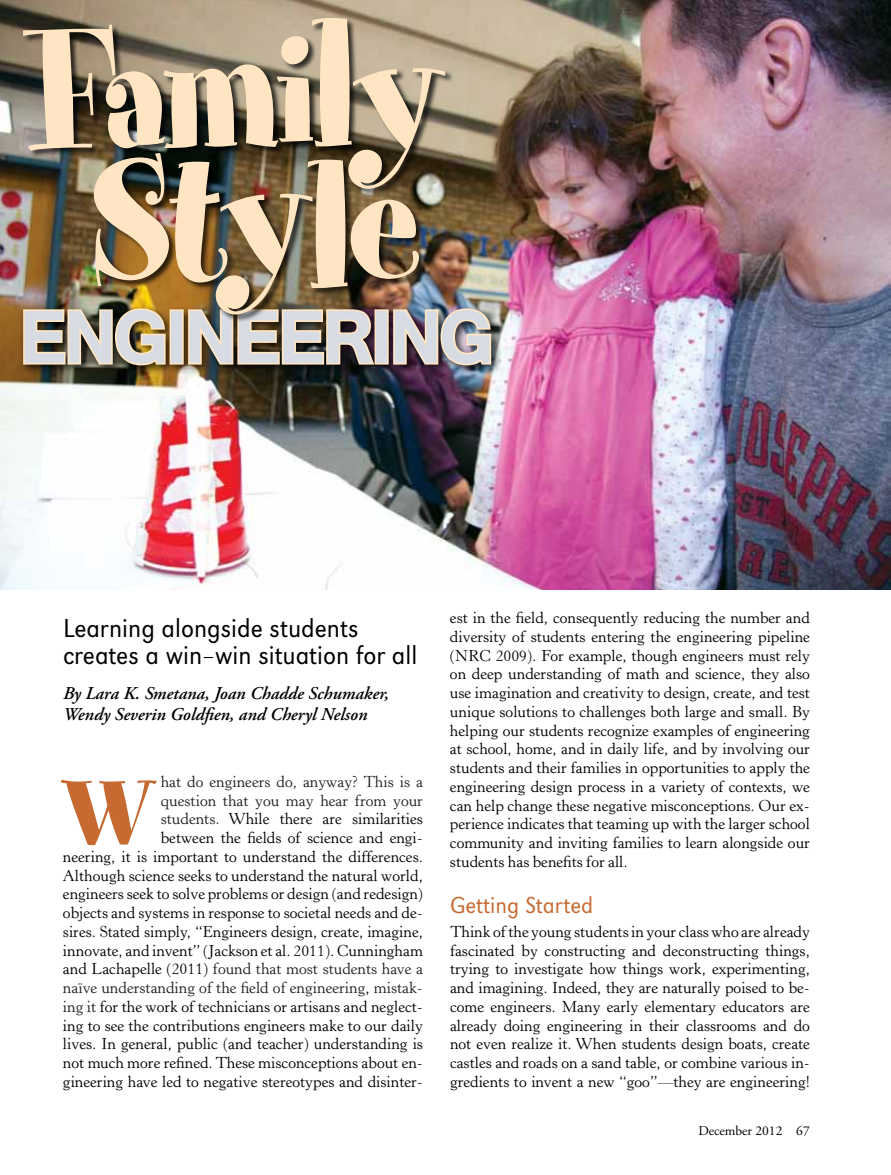
<style>
.page{position:relative;width:891px;height:1175px;background:#fff}
.page>*{position:absolute;margin:0;border:0;box-sizing:border-box;transform-origin:0 0}
.t1{font:192.45px "Spumoni LP";letter-spacing:-.02em;color:#ffe5c2}
.t2{font:105.6px "Spumoni LP";color:#c66a32}
.t3{font:700 92.7px "Tunga";letter-spacing:-.03em;color:#d7dce4}
.t4{font:27px/27px "URW Grotesk TOT Lig Nar";color:#000}
.t5{font:24px "URW Grotesk TOT Lig Nar";color:#c66a32}
.t6{font:italic 600 18px/21px "Adobe Garamond Pro";color:#000}
.t7{font:15.75px/18.8px "Horley Old Style MT Std";color:#000;text-align:justify}
.t8{font:13.5px "Adobe Garamond Pro";color:#000}
.s1{color:#231f20}
</style>
<div class="page">
<img style="left:0;top:0;width:891px;height:590px">
<div style="left:19px;top:304px;width:484px;height:72px;background:#000;opacity:.76"></div>
<img style="left:21px;top:306px;width:146px;height:61px">
<div style="left:170px;top:309px;width:14px;height:55px;border:3px solid #ffe5c2"></div>
<svg style="left:186px;top:323px;width:191px;height:43px;background:#716453"></svg>
<div style="left:375px;top:309px;width:14px;height:55px;border:3px solid #ffe5c2"></div>
<img style="left:391px;top:306px;width:102px;height:61px">
<div style="left:23px;top:17px;width:431px;height:306px;background:#000;opacity:.75"></div>
<h1 class="t1" style="left:31px;top:-8px;width:412px">Family</h1>
<h1 class="t1" style="left:88px;top:123px;width:336px">Style</h1>
<h3 class="t3" style="left:20px;top:276px;width:476px">Engineering</h3>
<h3 class="t4" style="left:63px;top:614px;width:356px">Learning alongside students creates a win–win situation for all</h3>
<p class="t6" style="left:63px;top:683px;width:328px">By Lara K. Smetana, Joan Chadde Schumaker,<br>Wendy Severin Goldfien, and Cheryl Nelson</p>
<p class="t7" style="left:63px;top:772px;width:362px;text-align:right"><span class="s1">hat do engineers do, anyway? This is a<br>question that you may hear from your<br>students.</span> While there are similarities<br>between the fields of science and engi-<br>neering, it is important to understand the differences.<br>Although science seeks to understand the natural world, engineers seek to solve problems or design (and redesign) objects and systems in response to societal needs and de&shy;sires. Stated simply, “Engineers design, create, imagine, innovate, and invent” (Jackson et al. 2011). Cunningham and Lachapelle (2011) <span class="s1">found that most students have a naïve understanding of the field of engineering</span>, <span class="s1">mistak&shy;ing it</span> for the work of technicians or artisans and neglect&shy;ing to see the contributions engineers make to our daily lives. In general, public (and teacher) understanding is not much more refined. These misconceptions about en&shy;gineering have led to negative stereotypes and disinter-</p>
<h2 class="t2" style="left:63px;top:760px;width:90px">W</h2>
<p class="t7" style="left:450px;top:608px;width:362px">est in the field, consequently reducing the number and diversity of students entering the engineering pipeline (NRC 2009). For example, though engineers must rely on deep understanding of math and science, they also use imagination and creativity to design, create, and test unique solutions to challenges both large and small. By helping our students recognize examples of engineering at school, home, and in daily life, and by involving our students and their families in opportunities to apply the engineering design process in a variety of contexts, we can help change these negative misconceptions. Our ex&shy;perience indicates that teaming up with the larger school community and inviting families to learn alongside our students has benefits for all.</p>
<h3 class="t5" style="left:450px;top:890px;width:145px">Getting Started</h3>
<p class="t7" style="left:450px;top:922px;width:362px">Think of the young students in your class who are already fascinated by constructing and deconstructing things, trying to investigate how things work, experimenting, and imagining. Indeed, they are naturally poised to be&shy;come engineers. Many early elementary educators are already doing engineering in their classrooms and do not even realize it. When students design boats, create castles and roads on a sand table, or combine various in&shy;gredients to invent a new “goo”—they are engineering!</p>
<p class="t8" style="left:698px;top:1122px;width:113px">December 2012 67</p>
</div>
